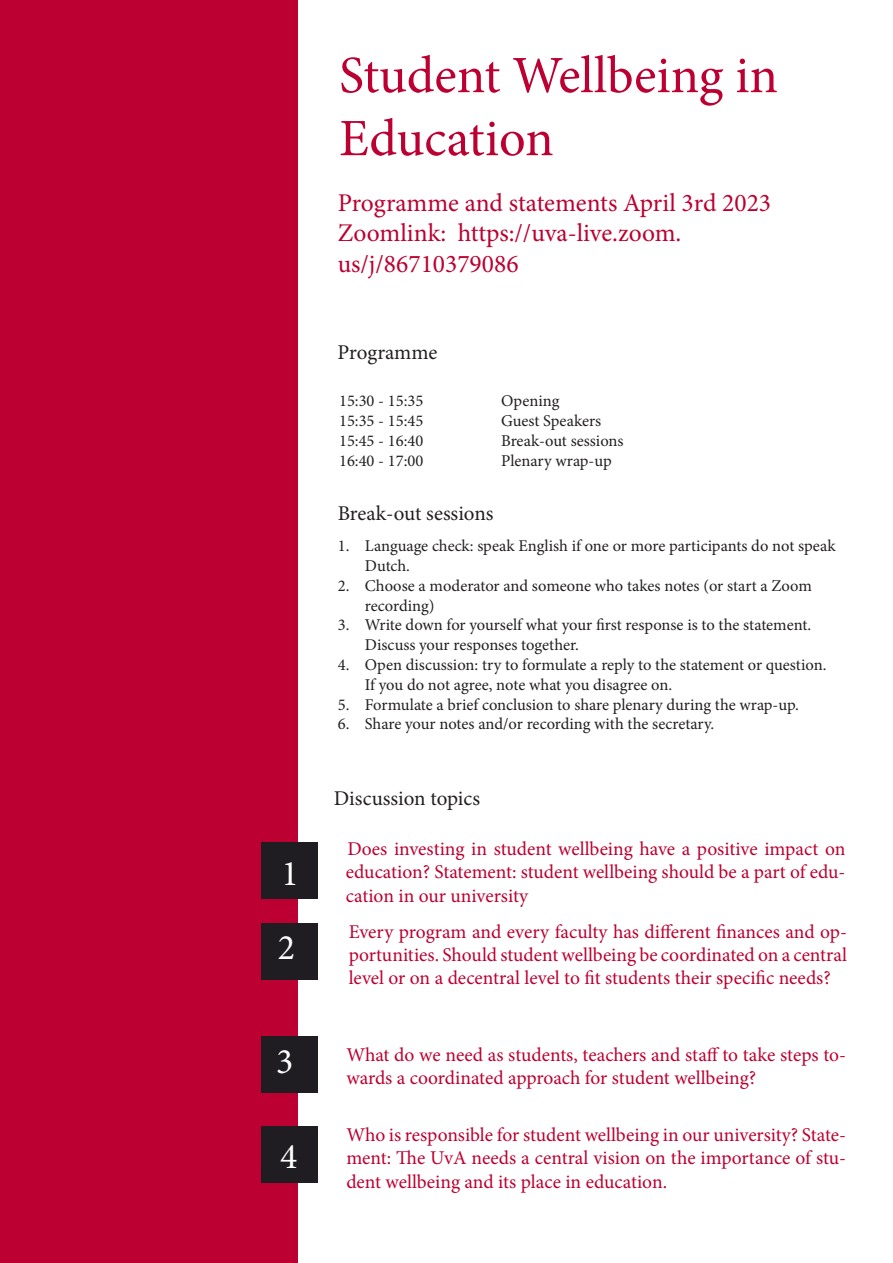
<style>
.page{position:relative;width:893px;height:1263px;background:#fff}
.page>*{position:absolute;margin:0;border:0;box-sizing:border-box;transform-origin:0 0}
.t1{font:52.5px/63px "Minion Pro";color:#bc0031}
.t2{font:36px "Minion Pro";color:#fff}
.t3{font:25.5px/30.6px "Minion Pro";color:#bc0031}
.t4{font:21px "Minion Pro";letter-spacing:-.005em;color:#231f20}
.t5{font:19.5px/23.4px "Minion Pro";color:#bc0031;text-align:justify}
.t6{font:16.5px/19.8px "Minion Pro";letter-spacing:-.005em;color:#231f20}
</style>
<div class="page">
<div style="left:0;top:0;width:298px;height:1263px;background:#bc0031"></div>
<div style="left:261px;top:843px;width:56px;height:56px;background:#1f1d21"></div>
<div style="left:261px;top:923px;width:56px;height:56px;background:#1f1d21"></div>
<div style="left:261px;top:1036px;width:56px;height:56px;background:#1f1d21"></div>
<div style="left:261px;top:1127px;width:56px;height:56px;background:#1f1d21"></div>
<p class="t2" style="left:282px;top:849px;width:19px">1</p>
<p class="t2" style="left:278px;top:923px;width:19px">2</p>
<p class="t2" style="left:276px;top:1037px;width:19px">3</p>
<p class="t2" style="left:280px;top:1132px;width:19px">4</p>
<p class="t1" style="left:339px;top:44px;width:440px">Student Wellbeing in<br>Education</p>
<p class="t3" style="left:338px;top:188px;width:435px">Programme and statements April 3rd 2023</p>
<p class="t3" style="left:338px;top:218px;width:345px">Zoomlink: https://uva-live.zoom. us/j/86710379086</p>
<p class="t4" style="left:338px;top:338px;width:101px">Programme</p>
<p class="t6" style="left:339px;top:391px;width:86px">15:30 - 15:35</p>
<p class="t6" style="left:501px;top:391px;width:60px">Opening</p>
<p class="t6" style="left:339px;top:411px;width:86px">15:35 - 15:45</p>
<p class="t6" style="left:501px;top:411px;width:102px">Guest Speakers</p>
<p class="t6" style="left:339px;top:431px;width:86px">15:45 - 16:40</p>
<p class="t6" style="left:501px;top:431px;width:124px">Break-out sessions</p>
<p class="t6" style="left:339px;top:451px;width:86px">16:40 - 17:00</p>
<p class="t6" style="left:501px;top:451px;width:112px">Plenary wrap-up</p>
<p class="t4" style="left:338px;top:499px;width:157px">Break-out sessions</p>
<p class="t6" style="left:365px;top:536px;width:472px;text-indent:-27px">1. Language check: speak English if one or more participants do not speak<br>Dutch.</p>
<p class="t6" style="left:365px;top:576px;width:449px;text-indent:-27px">2. Choose a moderator and someone who takes notes (or start a Zoom recording)</p>
<p class="t6" style="left:365px;top:615px;width:448px;text-indent:-27px">3. Write down for yourself what your first response is to the statement.<br>Discuss your responses together.</p>
<p class="t6" style="left:365px;top:655px;width:463px;text-indent:-27px">4. Open discussion: try to formulate a reply to the statement or question.<br>If you do not agree, note what you disagree on.</p>
<p class="t6" style="left:338px;top:694px;width:463px">5. Formulate a brief conclusion to share plenary during the wrap-up.</p>
<p class="t6" style="left:338px;top:714px;width:378px">6. Share your notes and/or recording with the secretary.</p>
<p class="t4" style="left:334px;top:784px;width:148px">Discussion topics</p>
<p class="t5" style="left:346px;top:837px;width:501px">Does investing in student wellbeing have a positive impact on education? Statement: student wellbeing should be a part of edu&shy;cation in our university</p>
<p class="t5" style="left:349px;top:920px;width:500px">Every program and every faculty has different finances and op&shy;portunities. Should student wellbeing be coordinated on a central level or on a decentral level to fit students their specific needs?</p>
<p class="t5" style="left:346px;top:1043px;width:501px">What do we need as students, teachers and staff to take steps to&shy;wards a coordinated approach for student wellbeing?</p>
<p class="t5" style="left:346px;top:1123px;width:501px">Who is responsible for student wellbeing in our university? State&shy;ment: The UvA needs a central vision on the importance of stu&shy;dent wellbeing and its place in education.</p>
</div>
